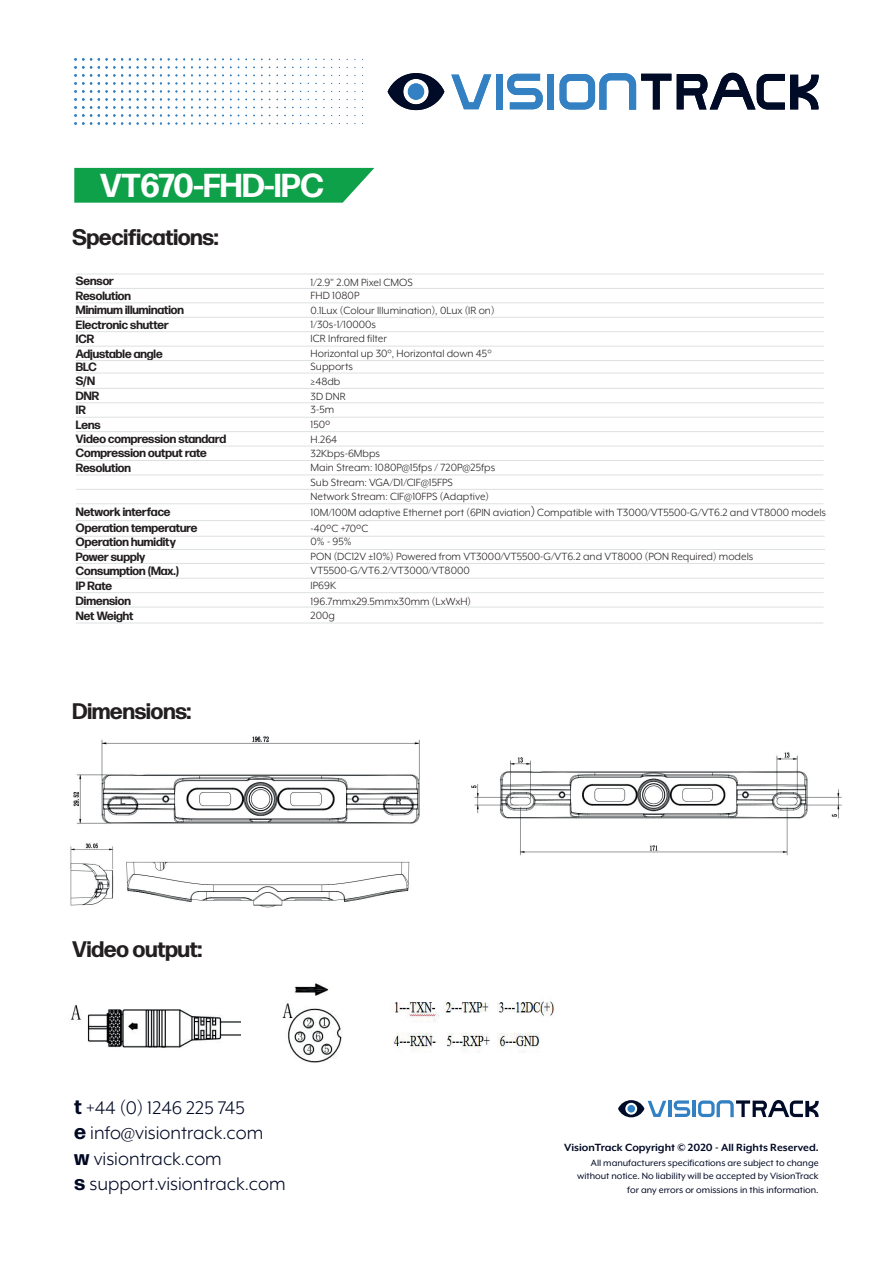
<style>
.page{position:relative;width:893px;height:1263px;background:#fff}
.page>*{position:absolute;margin:0;border:0;box-sizing:border-box;transform-origin:0 0}
.t1{font:700 33.15px "Forma DJR Display";color:#fff}
.t2{font:700 22.5px "Forma DJR Display";color:#231f20}
.t3{font:21px/25.2px "Mr Eaves XL Mod OT";color:#000824}
.t4{font:12px/14.2px "Mr Eaves XL Mod OT";color:#231f20}
.t5{font:700 12px/14.4px "Forma DJR Display";color:#231f20}
.t6{font:700 12px "Mr Eaves XL Mod OT";color:#000824}
.t7{font:10.5px/13.5px "Mr Eaves XL Mod OT";color:#000824;text-align:right}
.s1{font-family:"Koz Go Pr 6 N"}
.s2{font-family:"Forma DJR Text";font-weight:700}
</style>
<div class="page">
<svg style="left:451px;top:74px;width:40px;height:35px"></svg>
<div style="left:496px;top:74px;width:7px;height:36px;background:#3381c3"></div>
<svg style="left:507px;top:74px;width:36px;height:35px"></svg>
<div style="left:547px;top:74px;width:7px;height:36px;background:#3381c3"></div>
<svg style="left:560px;top:73px;width:111px;height:37px"></svg>
<svg style="left:677px;top:73px;width:142px;height:37px"></svg>
<svg style="left:388px;top:73px;width:56px;height:37px"></svg>
<div style="left:408px;top:83px;width:16px;height:17px;background:#3381c3;border-radius:50%"></div>
<svg style="left:168px;top:122px;width:9px;height:3px"></svg>
<svg style="left:160px;top:106px;width:2px;height:19px"></svg>
<svg style="left:152px;top:98px;width:2px;height:27px"></svg>
<svg style="left:137px;top:74px;width:9px;height:51px"></svg>
<svg style="left:129px;top:58px;width:2px;height:67px"></svg>
<svg style="left:98px;top:58px;width:25px;height:67px"></svg>
<svg style="left:74px;top:58px;width:18px;height:67px"></svg>
<hr style="left:668px;top:1100px;width:4px;height:17px;background:#3381c3">
<svg style="left:674px;top:1100px;width:16px;height:17px"></svg>
<hr style="left:692px;top:1100px;width:3px;height:17px;background:#3381c3">
<svg style="left:698px;top:1100px;width:121px;height:17px"></svg>
<svg style="left:618px;top:1100px;width:48px;height:17px"></svg>
<div style="left:627px;top:1105px;width:8px;height:7px;background:#3381c3;border-radius:50%"></div>
<hr style="left:76px;top:503px;width:747px;height:1px;background:#dde0e2">
<hr style="left:76px;top:520px;width:749px;height:1px;background:#dde0e2">
<hr style="left:76px;top:536px;width:749px;height:1px;background:#dde0e2">
<hr style="left:76px;top:489px;width:747px;height:1px;background:#dde0e2">
<hr style="left:76px;top:475px;width:747px;height:1px;background:#dde0e2">
<hr style="left:76px;top:460px;width:748px;height:1px;background:#dde0e2">
<hr style="left:76px;top:446px;width:748px;height:1px;background:#dde0e2">
<hr style="left:76px;top:431px;width:748px;height:1px;background:#dde0e2">
<hr style="left:76px;top:417px;width:748px;height:1px;background:#dde0e2">
<hr style="left:76px;top:402px;width:748px;height:1px;background:#dde0e2">
<hr style="left:76px;top:373px;width:748px;height:1px;background:#dde0e2">
<hr style="left:76px;top:388px;width:748px;height:1px;background:#dde0e2">
<hr style="left:76px;top:360px;width:748px;height:1px;background:#dde0e2">
<hr style="left:76px;top:346px;width:748px;height:1px;background:#dde0e2">
<hr style="left:76px;top:331px;width:748px;height:1px;background:#dde0e2">
<hr style="left:76px;top:317px;width:748px;height:1px;background:#dde0e2">
<hr style="left:76px;top:303px;width:748px;height:1px;background:#dde0e2">
<hr style="left:76px;top:288px;width:748px;height:1px;background:#dde0e2">
<hr style="left:76px;top:274px;width:748px;height:1px;background:#dde0e2">
<hr style="left:76px;top:549px;width:749px;height:1px;background:#dde0e2">
<hr style="left:76px;top:563px;width:749px;height:1px;background:#dde0e2">
<hr style="left:76px;top:623px;width:747px;height:1px;background:#dde0e2">
<hr style="left:76px;top:607px;width:748px;height:1px;background:#dde0e2">
<hr style="left:76px;top:592px;width:748px;height:1px;background:#dde0e2">
<hr style="left:76px;top:578px;width:748px;height:1px;background:#dde0e2">
<img style="left:471px;top:752px;width:371px;height:103px">
<img style="left:73px;top:736px;width:347px;height:88px">
<img style="left:70px;top:843px;width:44px;height:63px">
<img style="left:126px;top:861px;width:284px;height:47px">
<img style="left:70px;top:1005px;width:171px;height:43px">
<img style="left:282px;top:983px;width:60px;height:80px">
<img style="left:394px;top:1001px;width:161px;height:52px">
<svg style="left:74px;top:168px;width:300px;height:35px;background:#1da654"></svg>
<h1 class="t1" style="left:100px;top:164px;width:225px">VT670-FHD-IPC</h1>
<h2 class="t2" style="left:73px;top:223px;width:147px">Specifications:</h2>
<p class="t5" style="left:76px;top:274px;width:152px">Sensor<br>Resolution<br>Minimum illumination<br>Electronic shutter<br>ICR<br>Adjustable angle<br>BLC<br>S/N<br>DNR<br>IR<br>Lens<br>Video compression standard<br>Compression output rate<br>Resolution</p>
<p class="t5" style="left:76px;top:504px;width:123px;line-height:15.8px">Network interface<br>Operation temperature</p>
<p class="t5" style="left:76px;top:534px;width:101px">Operation humidity</p>
<p class="t5" style="left:76px;top:549px;width:104px">Power supply<br>Consumption (Max.)<br>IP Rate</p>
<p class="t5" style="left:76px;top:594px;width:59px">Dimension<br>Net Weight</p>
<h2 class="t2" style="left:73px;top:696px;width:120px">Dimensions:</h2>
<p class="t4" style="left:311px;top:275px;width:185px">1/2.9" 2.0M Pixel CMOS<br>FHD 1080P<br>0.1Lux (Colour Illumination), 0Lux (IR on)<br>1/30s-1/10000s<br>ICR Infrared filter<br>Horizontal up 30°, Horizontal down 45°</p>
<p class="t4" style="left:311px;top:360px;width:44px">Supports</p>
<p class="t4" style="left:311px;top:374px;width:31px">≥48db</p>
<p class="t4" style="left:311px;top:389px;width:37px">3D DNR</p>
<p class="t4" style="left:311px;top:402px;width:25px">3-5m</p>
<p class="t4" style="left:311px;top:418px;width:21px">150º</p>
<p class="t4" style="left:311px;top:433px;width:71px;line-height:13.5px">H.264<br>32Kbps-6Mbps</p>
<p class="t4" style="left:311px;top:461px;width:186px">Main Stream: 1080P@15fps / 720P@25fps<br>Sub Stream: VGA/D1/CIF@15FPS</p>
<p class="t4" style="left:311px;top:505px;width:517px;line-height:15.6px">10M/100M adaptive Ethernet port (6PIN aviation<span class="s1">）</span>Compatible with T3000/VT5500-G/VT6.2 and VT8000 models -40ºC +70ºC</p>
<p class="t4" style="left:311px;top:535px;width:42px">0% - 95%</p>
<p class="t4" style="left:311px;top:489px;width:180px">Network Stream: CIF@10FPS (Adaptive)</p>
<p class="t4" style="left:311px;top:549px;width:444px">PON (DC12V ±10%) Powered from VT3000/VT5500-G/VT6.2 and VT8000 (PON Required) models<br>VT5500-G/VT6.2/VT3000/VT8000<br>IP69K</p>
<p class="t4" style="left:311px;top:594px;width:162px">196.7mmx29.5mmx30mm (LxWxH)<br>200g</p>
<h2 class="t2" style="left:73px;top:934px;width:131px">Video output:</h2>
<h3 class="t3" style="left:74px;top:1095px;width:213px"><span class="s2">t</span> +44 (0) 1246 225 745<br><span class="s2">e</span> info@visiontrack.com<br><span class="s2">w</span> visiontrack.com<br><span class="s2">s</span> support.visiontrack.com</h3>
<p class="t6" style="left:564px;top:1141px;width:256px">VisionTrack Copyright © 2020 - All Rights Reserved.</p>
<p class="t7" style="left:577px;top:1156px;width:243px">All manufacturers specifications are subject to change without notice. No liability will be accepted by VisionTrack for any errors or omissions in this information.</p>
</div>
